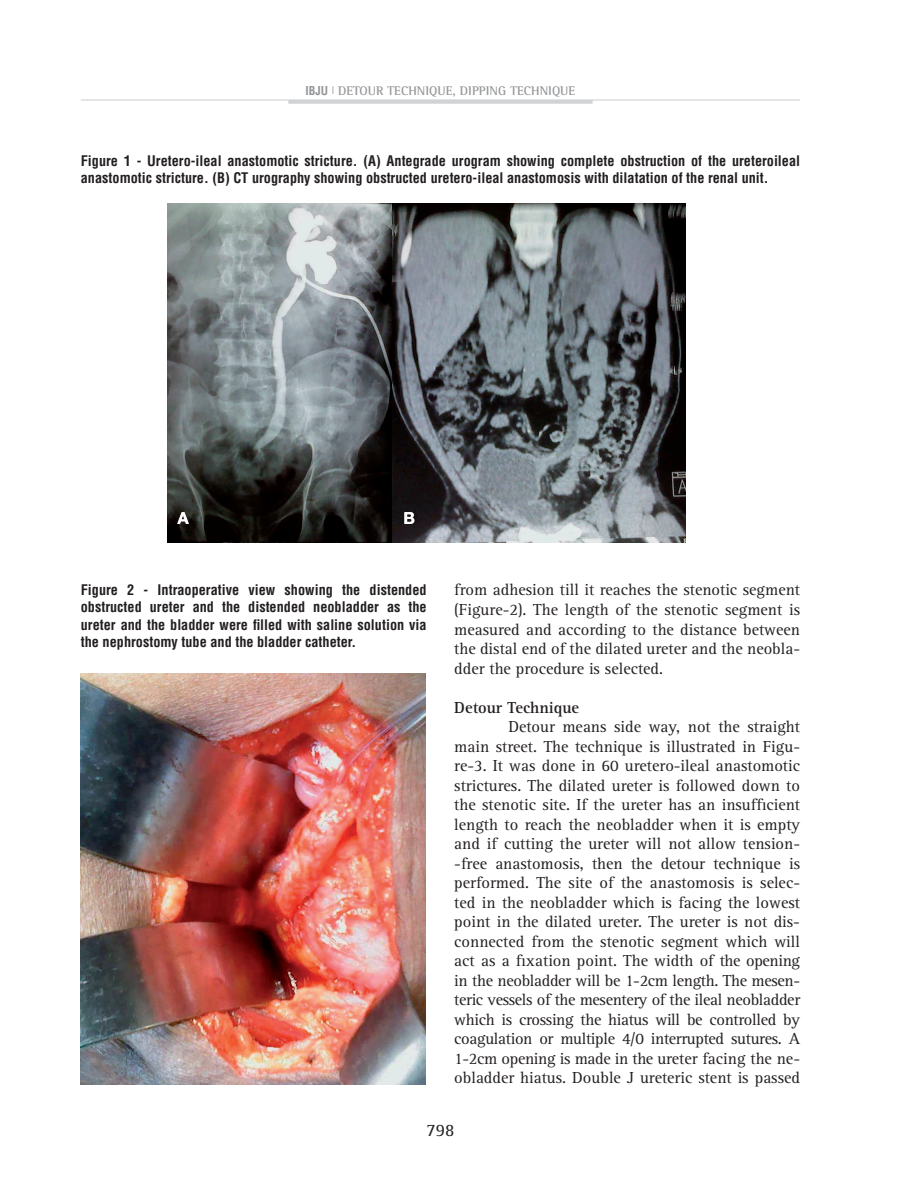
<style>
.page{position:relative;width:898px;height:1200px;background:#fff}
.page>*{position:absolute;margin:0;border:0;box-sizing:border-box;transform-origin:0 0}
.t1{font:18px "Rotis Serif";color:#231f20}
.t2{font:16.5px/19.5px "Rotis Serif";color:#231f20;text-align:justify}
.t3{font:700 16.5px "Rotis Serif";color:#231f20}
.t4{font:700 16.35px "Helvetica Neue";color:#fff}
.t5{font:700 condensed 14.25px/17.1px "Helvetica";color:#231f20}
.t6{font:700 12.75px "Rotis Semi Serif";color:#939598}
.s1{font-family:"Helvetica";font-stretch:condensed;font-size:12px}
</style>
<div class="page">
<hr style="left:81px;top:99px;width:718px;height:2px;background:#dcdddf">
<hr style="left:288px;top:100px;width:304px;height:4px;background:#d1d2d4">
<img style="left:168px;top:203px;width:517px;height:339px">
<svg style="left:177px;top:512px;width:12px;height:11px"></svg>
<svg style="left:404px;top:512px;width:10px;height:11px"></svg>
<img style="left:81px;top:673px;width:344px;height:410px">
<p class="t6" style="left:305px;top:83px;width:271px"><span class="s1">ibju</span> <sup>|</sup> DETOUR TECHNIQUE, DIPPING TECHNIQUE</p>
<p class="t5" style="left:81px;top:152px;width:720px">Figure 1 - Uretero-ileal anastomotic stricture. (A) Antegrade urogram showing complete obstruction of the ureteroileal anastomotic stricture. (B) CT urography showing obstructed uretero-ileal anastomosis with dilatation of the renal unit.</p>
<p class="t4" style="left:177px;top:505px;width:13px">A</p>
<p class="t4" style="left:403px;top:505px;width:13px">B</p>
<p class="t5" style="left:81px;top:581px;width:347px;text-align:justify">Figure 2 - Intraoperative view showing the distended obstructed ureter and the distended neobladder as the ureter and the bladder were filled with saline solution via the nephrostomy tube and the bladder catheter.</p>
<p class="t2" style="left:454px;top:580px;width:347px">from adhesion till it reaches the stenotic segment (Figure-2). The length of the stenotic segment is measured and according to the distance between the distal end of the dilated ureter and the neobla&shy;dder the procedure is selected.</p>
<p class="t3" style="left:454px;top:697px;width:126px">Detour Technique</p>
<p class="t2" style="left:454px;top:717px;width:347px;text-indent:54px">Detour means side way, not the straight main street. The technique is illustrated in Figu&shy;re-3. It was done in 60 uretero-ileal anastomotic strictures. The dilated ureter is followed down to the stenotic site. If the ureter has an insufficient length to reach the neobladder when it is empty and if cutting the ureter will not allow tension--free anastomosis, then the detour technique is performed. The site of the anastomosis is selec&shy;ted in the neobladder which is facing the lowest point in the dilated ureter. The ureter is not dis&shy;connected from the stenotic segment which will act as a fixation point. The width of the opening in the neobladder will be 1-2cm length. The mesen&shy;teric vessels of the mesentery of the ileal neobladder which is crossing the hiatus will be controlled by coagulation or multiple 4/0 interrupted sutures. A 1-2cm opening is made in the ureter facing the ne&shy;obladder hiatus. Double J ureteric stent is passed</p>
<p class="t1" style="left:426px;top:1119px;width:30px">798</p>
</div>
